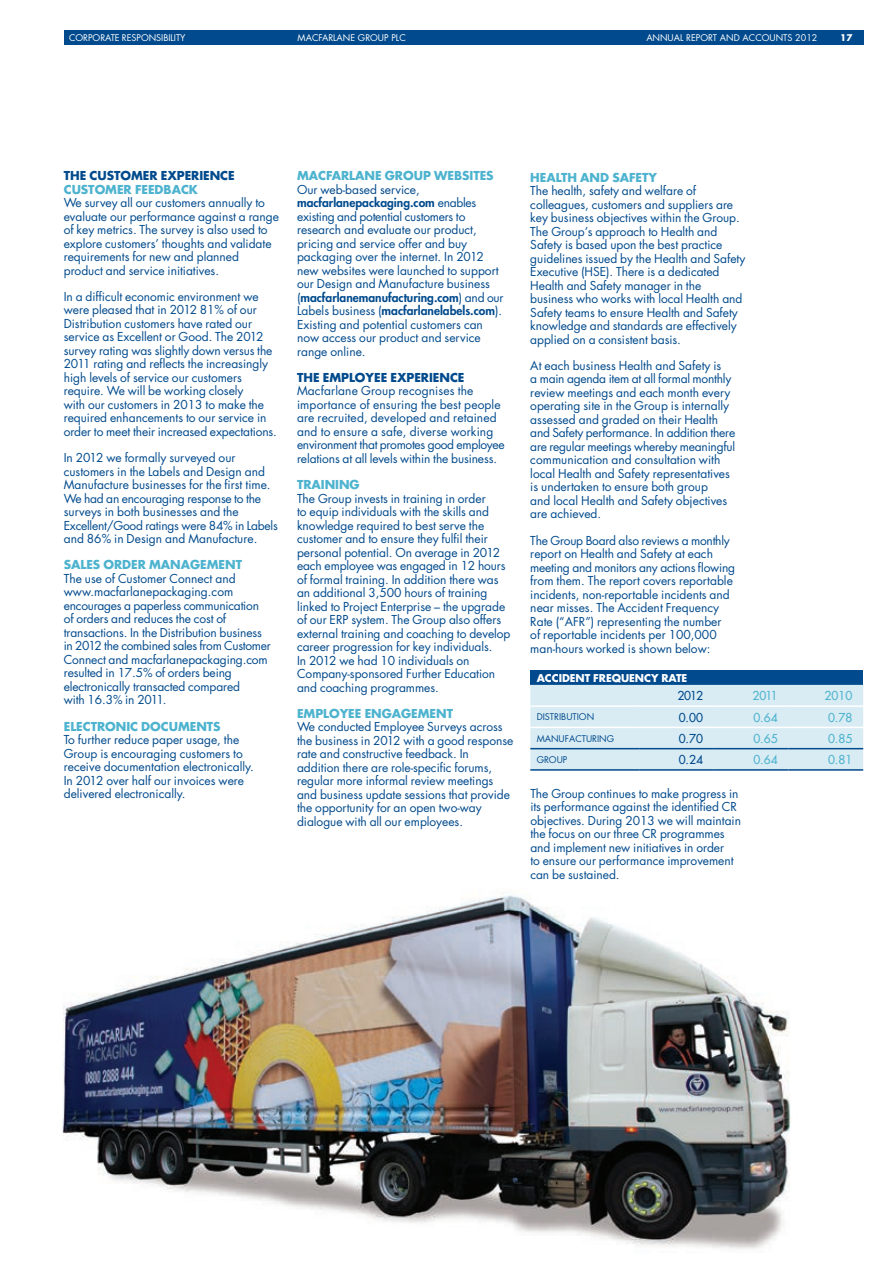
<style>
.page{position:relative;width:893px;height:1263px;background:#fff}
.page>*{position:absolute;margin:0;border:0;box-sizing:border-box;transform-origin:0 0}
.t1{font:12px/13.5px "Futura Std";letter-spacing:-.005em;color:#004a8d}
.t2{font:12px/13.5px "Futura Std";letter-spacing:-.025em;color:#004a8d}
.t3{font:700 12px "Futura Std";letter-spacing:-.005em;color:#4db3cf}
.t4{font:700 12px "Futura Std";letter-spacing:-.005em;color:#004a8d}
.t5{font:500 12px "Futura Std";color:#4db3cf}
.t6{font:500 12px "Futura Std";letter-spacing:-.005em;color:#004a8d}
.t7{font:700 10.5px "Futura Std";letter-spacing:-.005em;color:#fff}
.t8{font:9px "Futura Std";color:#fff}
.t9{font:9px "Futura Std";color:#004a8d}
.t10{font:700 9px "Futura Std";color:#fff}
.s1{font-weight:800}
</style>
<div class="page">
<div style="left:64px;top:30px;width:799px;height:15px;background:#004a8d"></div>
<img style="left:62px;top:895px;width:729px;height:354px">
<div style="left:530px;top:670px;width:333px;height:15px;background:#004a8d"></div>
<div style="left:530px;top:685px;width:333px;height:84px;background:#d9ecf3"></div>
<hr style="left:530px;top:705px;width:109px;height:2px;background:#fff">
<hr style="left:639px;top:705px;width:75px;height:2px;background:#fff">
<hr style="left:714px;top:705px;width:74px;height:2px;background:#fff">
<hr style="left:788px;top:705px;width:75px;height:2px;background:#fff">
<hr style="left:530px;top:727px;width:109px;height:1px;background:#fff">
<hr style="left:639px;top:727px;width:75px;height:1px;background:#fff">
<hr style="left:714px;top:727px;width:74px;height:1px;background:#fff">
<hr style="left:788px;top:727px;width:75px;height:1px;background:#fff">
<hr style="left:530px;top:748px;width:109px;height:1px;background:#004a8d">
<hr style="left:639px;top:748px;width:75px;height:1px;background:#004a8d">
<hr style="left:714px;top:748px;width:74px;height:1px;background:#004a8d">
<hr style="left:788px;top:748px;width:75px;height:1px;background:#004a8d">
<hr style="left:530px;top:769px;width:109px;height:2px;background:#004a8d">
<hr style="left:639px;top:769px;width:75px;height:2px;background:#004a8d">
<hr style="left:714px;top:769px;width:74px;height:2px;background:#004a8d">
<hr style="left:788px;top:769px;width:75px;height:2px;background:#004a8d">
<p class="t8" style="left:69px;top:32px;width:118px">Corporate Responsibility</p>
<p class="t8" style="left:298px;top:32px;width:100px">macfarlane group PLC</p>
<p class="t8" style="left:646px;top:32px;width:173px">Annual Report and Accounts 2012</p>
<p class="t10" style="left:840px;top:32px;width:14px">17</p>
<p class="t4" style="left:64px;top:167px;width:172px">THE CUSTOMER EXPERIENC E</p>
<p class="t3" style="left:64px;top:181px;width:136px">CUSTOMER FEEDBAC K</p>
<p class="t1" style="left:64px;top:196px;width:217px">We survey all our customers annually to evaluate our performance against a range of key metrics. The survey is also used to explore customers’ thoughts and validate requirements for new and planned product and service initiatives.</p>
<p class="t1" style="left:64px;top:290px;width:215px">I n a difficult economic environment we were pleased that in 2012 81% of our Distribution customers have rated our service as Excellent or Good. The 2012 survey rating was slightly down versus the 2011 rating and reflects the increasingly high levels of service our customers require. We will be working closely<br>with our customers in 2013 to make the required enhancements to our service in order to meet their increased expectations.</p>
<p class="t1" style="left:64px;top:451px;width:216px">In 2012 we formally surveyed our customers in the Labels and Design and Manufacture businesses for the first time.<br>We had an encouraging response to the surveys in both businesses and the Excellent/Good ratings were 84% in Labels and 86% in Design and Manufacture.</p>
<p class="t3" style="left:64px;top:557px;width:180px">SALES ORDER MANAGEMENT</p>
<p class="t2" style="left:64px;top:572px;width:208px">The use of Customer Connect and www.macfarlanepackaging.com encourages a paperless communication of orders and reduces the cost of transactions. I n the Distribution business in 2012 the combined sales from Customer Connect and macfarlanepackaging.com resulted in 17.5% of orders being electronically transacted compared<br>with 16.3% in 2011.</p>
<p class="t3" style="left:64px;top:718px;width:158px">ELECTRONIC DOC UMENTS</p>
<p class="t1" style="left:64px;top:733px;width:192px">To further reduce paper usage, the Group is encouraging customers to receive documentation electronically.<br>In 2012 over half our invoices were delivered electronically.</p>
<p class="t3" style="left:297px;top:168px;width:198px">MAC FARLANE GROUP WEBSITES</p>
<p class="t1" style="left:297px;top:182px;width:208px">Our web-based service, <span class="s1">macfarlanepackaging.com</span> enables existing and potential customers to research and evaluate our product, pricing and service offer and buy packaging over the internet. I n 2012 new websites were launched to support our Design and Manufacture business (<span class="s1">macfarlanemanufacturing.com</span>) and our Labels business (<span class="s1">macfarlanelabels.com</span>).<br>Existing and potential customers can now access our product and service range online.</p>
<p class="t4" style="left:297px;top:369px;width:169px">THE EMPLOYEE EXPERIENC E</p>
<p class="t1" style="left:297px;top:384px;width:209px">Macfarlane Group recognises the importance of ensuring the best people are recruited, developed and retained and to ensure a safe, diverse working environment that promotes good employee relations at all levels within the business.</p>
<p class="t3" style="left:297px;top:477px;width:64px">TRAINING</p>
<p class="t1" style="left:297px;top:491px;width:210px">The Group invests in training in order<br>to equip individuals with the skills and knowledge required to best serve the customer and to ensure they fulfil their personal potential. On average in 2012 each employee was engaged in 12 hours of formal training. In addition there was an additional 3,500 hours of training linked to Project Enterprise – the upgrade of our ERP</p>
<p class="t1" style="left:297px;top:613px;width:215px;text-indent:54px">system. The Group also offers external training and coaching to develop career progression for key individuals.<br>I n 2012 we had 10 individuals on Company-sponsored Further Education and coaching programmes.</p>
<p class="t3" style="left:297px;top:705px;width:158px">EMPLOYEE ENGAGEMENT</p>
<p class="t1" style="left:297px;top:720px;width:218px">We conducted Employee Surveys across the business in 2012 with a good response rate and constructive feedback. I n addition there are role-specific forums, regular more informal review meetings and business update sessions that provide the opportunity for an open two-way dialogue with all our employees.</p>
<p class="t3" style="left:530px;top:169px;width:128px">HEALTH AND SAFETY</p>
<p class="t1" style="left:530px;top:184px;width:217px">The health, safety and welfare of colleagues, customers and suppliers are key business objectives within the Group.<br>The Group’s approach to Health and Safety is based upon the best practice guidelines issued by the Health and Safety Executive (HSE). There is a dedicated Health and Safety manager in the business who works with local Health and Safety teams to ensure H ealth and Safety knowledge and standards are effectively applied on a consistent basis.</p>
<p class="t1" style="left:530px;top:359px;width:206px">At each business Health and Safety is<br>a main agenda item at all formal monthly review meetings and each month every operating site in the Group is internally assessed and graded on their Health and Safety performance. I n addition there are regular meetings whereby meaningful communication and consultation with local H ealth and Safety representatives is undertaken to ensure both group<br>and local H ealth and Safety objectives are achieved.</p>
<p class="t1" style="left:530px;top:533px;width:206px">The Group Board also reviews a monthly report on Health and Safety at each meeting and monitors any actions flowing from them. The report covers reportable incidents, non-reportable incidents and near misses. The Accident Frequency Rate (“AFR”) representing the number<br>of reportable incidents per 100,000 man-hours worked is shown below:</p>
<p class="t7" style="left:537px;top:671px;width:9px">ACC</p>
<p class="t7" style="left:559px;top:671px;width:130px">IDENT FREQUENCY RATE</p>
<p class="t6" style="left:677px;top:688px;width:27px">2012</p>
<p class="t5" style="left:752px;top:688px;width:27px">2011</p>
<p class="t5" style="left:825px;top:688px;width:29px">2010</p>
<p class="t9" style="left:537px;top:711px;width:59px">Distribution</p>
<p class="t6" style="left:679px;top:710px;width:26px">0.00</p>
<p class="t5" style="left:753px;top:710px;width:26px">0.64</p>
<p class="t5" style="left:828px;top:710px;width:26px">0.78</p>
<p class="t9" style="left:537px;top:733px;width:79px">Manufacturing</p>
<p class="t6" style="left:679px;top:731px;width:26px">0.70</p>
<p class="t5" style="left:753px;top:731px;width:26px">0.65</p>
<p class="t5" style="left:828px;top:731px;width:26px">0.85</p>
<p class="t9" style="left:537px;top:754px;width:32px">Group</p>
<p class="t6" style="left:679px;top:752px;width:26px">0.24</p>
<p class="t5" style="left:753px;top:752px;width:26px">0.64</p>
<p class="t5" style="left:828px;top:752px;width:26px">0.81</p>
<p class="t1" style="left:530px;top:787px;width:212px">The Group continues to make progress in its performance against the identified CR objectives. During 2013 we will maintain the focus on our three CR programmes and implement new initiatives in order<br>to ensure our performance improvement can be sustained.</p>
</div>
